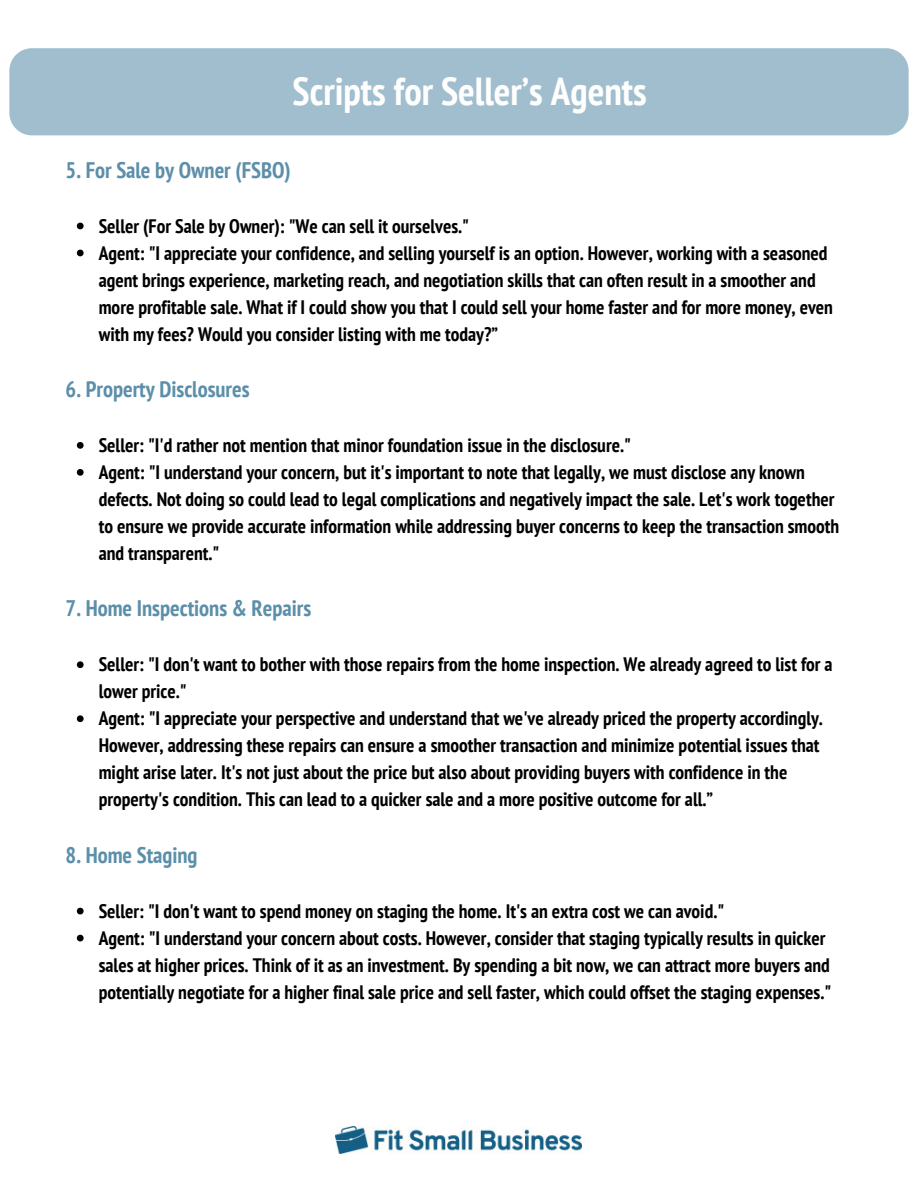
<style>
.page{position:relative;width:918px;height:1188px;background:#fff}
.page>*{position:absolute;margin:0;border:0;box-sizing:border-box;transform-origin:0 0}
.t1{font:700 condensed 39px "PT Sans";color:#fefefe}
.t2{font:700 condensed 22.5px "PT Sans";color:#5c8faa}
.t3{font:700 condensed 19.5px/27px "PT Sans";color:#000}
</style>
<div class="page">
<img style="left:336px;top:1126px;width:246px;height:27px">
<svg style="left:77px;top:223px;width:7px;height:6px"></svg>
<svg style="left:77px;top:250px;width:7px;height:6px"></svg>
<svg style="left:77px;top:442px;width:7px;height:7px"></svg>
<svg style="left:77px;top:469px;width:7px;height:7px"></svg>
<svg style="left:77px;top:661px;width:7px;height:7px"></svg>
<svg style="left:77px;top:715px;width:7px;height:7px"></svg>
<svg style="left:77px;top:908px;width:7px;height:6px"></svg>
<svg style="left:77px;top:935px;width:7px;height:6px"></svg>
<div style="left:9px;top:48px;width:900px;height:87px;background:#a1bece;border-radius:22px"></div>
<p class="t1" style="left:293px;top:66px;width:356px">Scripts for Seller’s Agents</p>
<p class="t2" style="left:66px;top:155px;width:227px">5. For Sale by Owner (FSBO)</p>
<p class="t3" style="left:99px;top:212px;width:372px">Seller (For Sale by Owner): "We can sell it ourselves."</p>
<p class="t3" style="left:99px;top:239px;width:736px">Agent: "I appreciate your confidence, and selling yourself is an option. However, working with a seasoned agent brings experience, marketing reach, and negotiation skills that can often result in a smoother and more profitable sale. What if I could show you that I could sell your home faster and for more money, even with my fees? Would you consider listing with me today?”</p>
<p class="t2" style="left:66px;top:374px;width:186px">6. Property Disclosures</p>
<p class="t3" style="left:99px;top:431px;width:534px">Seller: "I'd rather not mention that minor foundation issue in the disclosure."</p>
<p class="t3" style="left:99px;top:458px;width:742px">Agent: "I understand your concern, but it's important to note that legally, we must disclose any known defects. Not doing so could lead to legal complications and negatively impact the sale. Let's work together to ensure we provide accurate information while addressing buyer concerns to keep the transaction smooth and transparent."</p>
<p class="t2" style="left:66px;top:593px;width:247px">7. Home Inspections &amp; Repairs</p>
<p class="t3" style="left:99px;top:651px;width:735px">Seller: "I don't want to bother with those repairs from the home inspection. We already agreed to list for a lower price."</p>
<p class="t3" style="left:99px;top:705px;width:726px">Agent: "I appreciate your perspective and understand that we've already priced the property accordingly.<br>However, addressing these repairs can ensure a smoother transaction and minimize potential issues that might arise later. It's not just about the price but also about providing buyers with confidence in the property's condition. This can lead to a quicker sale and a more positive outcome for all.”</p>
<p class="t2" style="left:66px;top:840px;width:134px">8. Home Staging</p>
<p class="t3" style="left:99px;top:897px;width:627px">Seller: "I don't want to spend money on staging the home. It's an extra cost we can avoid."</p>
<p class="t3" style="left:99px;top:924px;width:734px">Agent: "I understand your concern about costs. However, consider that staging typically results in quicker sales at higher prices. Think of it as an investment. By spending a bit now, we can attract more buyers and potentially negotiate for a higher final sale price and sell faster, which could offset the staging expenses."</p>
</div>
